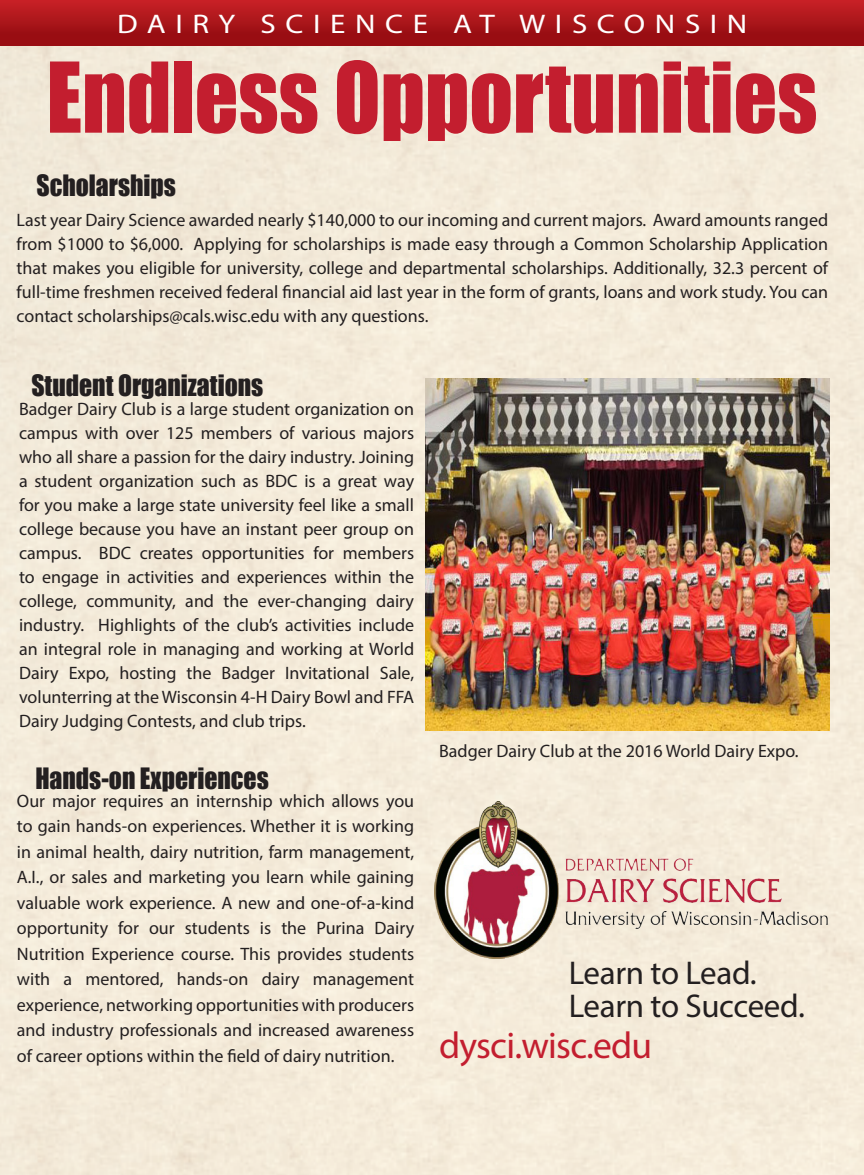
<style>
.page{position:relative;width:864px;height:1175px;background:#fff}
.page>*{position:absolute;margin:0;border:0;box-sizing:border-box;transform-origin:0 0}
.t1{font:90px "Impact";color:#c31e2f;scale:.95 1}
.t2{font:37.5px "Myriad Pro";letter-spacing:-.02em;color:#c31e2f}
.t3{font:33px "Myriad Pro";letter-spacing:-.01em;color:#231f20}
.t4{font:27px "Impact";color:#231f20;scale:.95 1}
.t5{font:27px "Myriad Pro";letter-spacing:.31em;color:#fff;scale:1.15 1}
.t6{font:18px/24px "Myriad Pro";color:#231f20;text-align:justify}
</style>
<div class="page">
<div style="left:0;top:45px;width:864px;height:1129px;background:#f4ebda"></div>
<div style="left:0;top:0;width:864px;height:45px;background:linear-gradient(to bottom,#c62126,#900a0e)"></div>
<img style="left:426px;top:379px;width:404px;height:352px">
<img style="left:434px;top:801px;width:394px;height:157px">
<p class="t5" style="left:117px;top:8px;width:550px">DAIRY SCIENCE AT WISCONSIN</p>
<p class="t1" style="left:47px;top:28px;width:813px">Endless Opportunities</p>
<p class="t4" style="left:36px;top:165px;width:148px">Scholarships</p>
<p class="t6" style="left:17px;top:207px;width:813px">Last year Dairy Science awarded nearly $140,000 to our incoming and current majors. Award amounts ranged from $1000 to $6,000. Applying for scholarships is made easy through a Common Scholarship Application that makes you eligible for university, college and departmental scholarships. Additionally, 32.3 percent of full-time freshmen received federal financial aid last year in the form of grants, loans and work study. You can contact scholarships@cals.wisc.edu with any questions.</p>
<p class="t4" style="left:31px;top:365px;width:246px">Student Organizations</p>
<p class="t6" style="left:19px;top:397px;width:397px">Badger Dairy Club is a large student organization on campus with over 125 members of various majors who all share a passion for the dairy industry. Joining a student organization such as BDC is a great way for you make a large state university feel like a small college because you have an instant peer group on campus. BDC creates opportunities for members to engage in activities and experiences within the college, community, and the ever-changing dairy industry. Highlights of the club’s activities include an integral role in managing and working at World Dairy Expo, hosting the Badger Invitational Sale, volunterring at the Wisconsin 4-H Dairy Bowl and FFA Dairy Judging Contests, and club trips.</p>
<p class="t4" style="left:35px;top:757px;width:247px">Hands-on Experiences</p>
<p class="t6" style="left:17px;top:787px;width:399px;line-height:25.5px">Our major requires an internship which allows you to gain hands-on experiences. Whether it is working in animal health, dairy nutrition, farm management, A.I., or sales and marketing you learn while gaining valuable work experience. A new and one-of-a-kind opportunity for our students is the Purina Dairy Nutrition Experience course. This provides students with a mentored, hands-on dairy management experience, networking opportunities with producers and industry professionals and increased awareness of career options within the field of dairy nutrition.</p>
<p class="t6" style="left:439px;top:739px;width:361px">Badger Dairy Club at the 2016 World Dairy Expo.</p>
<p class="t3" style="left:569px;top:952px;width:189px">Learn to Lead.</p>
<p class="t3" style="left:569px;top:985px;width:238px">Learn to Succeed.</p>
<p class="t2" style="left:439px;top:1022px;width:215px">dysci.wisc.edu</p>
</div>
